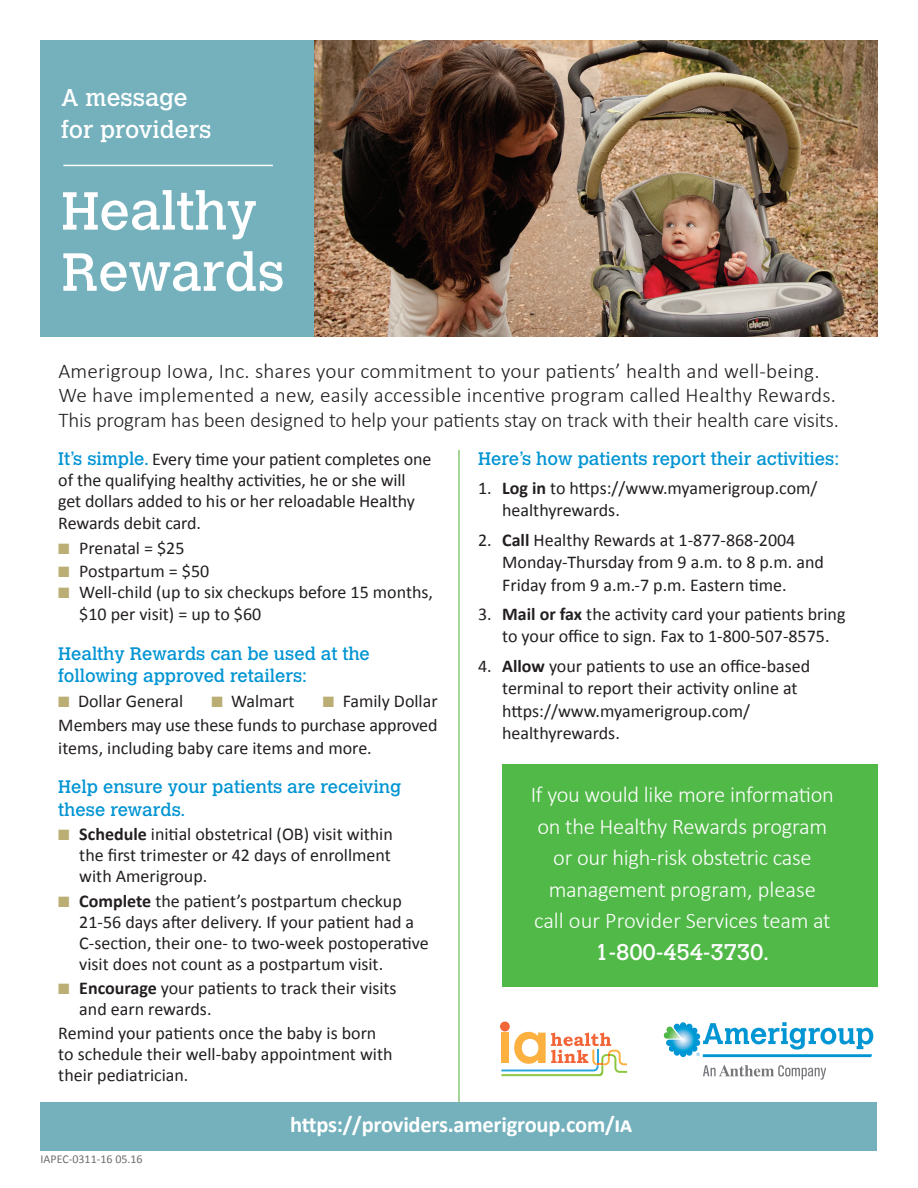
<style>
.page{position:relative;width:918px;height:1188px;background:#fff}
.page>*{position:absolute;margin:0;border:0;box-sizing:border-box;transform-origin:0 0}
.t1{font:53.1px "Calvert MT Std";color:#fff}
.t2{font:24.15px "Calvert MT Std";color:#fff}
.t3{font:300 22.5px/31.5px "Calibri";letter-spacing:-.01em;color:#fff;text-align:center}
.t4{font:700 22.5px "Calibri";letter-spacing:-.01em;color:#fff}
.t5{font:300 21px/24.8px "Calibri";letter-spacing:.005em;color:#231f20}
.t6{font:18px/22.5px "Calibri";color:#231f20}
.t7{font:18px/22.5px "Calvert MT Std";color:#0094d3}
.t8{font:12px "Calibri";color:#6c6d70}
.s1{font-family:"Calvert MT Std";color:#0094d3}
.s2{color:#bbae75}
.s3{font-weight:700}
.s4{font-family:"Calvert MT Std";font-weight:400}
</style>
<div class="page">
<div style="left:502px;top:765px;width:376px;height:222px;background:#51b948"></div>
<hr style="left:458px;top:450px;width:2px;height:658px;background:#8ac978">
<div style="left:40px;top:1102px;width:838px;height:48px;background:#74b1bd"></div>
<img style="left:314px;top:40px;width:564px;height:297px">
<div style="left:40px;top:40px;width:274px;height:297px;background:#74b1bd"></div>
<hr style="left:63px;top:165px;width:210px;height:1px;background:#fff">
<svg style="left:500px;top:1022px;width:127px;height:54px"></svg>
<svg style="left:703px;top:1065px;width:123px;height:15px"></svg>
<img style="left:663px;top:1032px;width:3px;height:7px">
<svg style="left:666px;top:1022px;width:207px;height:35px"></svg>
<p class="t2" style="left:61px;top:83px;width:128px">A message</p>
<p class="t2" style="left:61px;top:116px;width:151px">for providers</p>
<p class="t1" style="left:61px;top:180px;width:197px">Healthy</p>
<p class="t1" style="left:61px;top:241px;width:225px">Rewards</p>
<p class="t5" style="left:58px;top:357px;width:782px">Amerigroup Iowa, Inc. shares your commitment to your patients’ health and well-being.<br>We have implemented a new, easily accessible incentive program called Healthy Rewards.<br>This program has been designed to help your patients stay on track with their health care visits.</p>
<p class="t6" style="left:58px;top:448px;width:375px;line-height:21.5px"><span class="s1">It’s simple.</span> Every time your patient completes one of the qualifying healthy activities, he or she will get dollars added to his or her reloadable Healthy Rewards debit card.</p>
<p class="t6" style="left:58px;top:537px;width:128px"><span class="s2">■</span> Prenatal = $25</p>
<p class="t6" style="left:58px;top:559px;width:152px"><span class="s2">■</span> Postpartum = $50</p>
<p class="t6" style="left:79px;top:580px;width:355px;text-indent:-21px"><span class="s2">■</span> Well-child (up to six checkups before 15 months, $10 per visit) = up to $60</p>
<p class="t7" style="left:58px;top:642px;width:313px">Healthy Rewards can be used at the following approved retailers:</p>
<p class="t6" style="left:58px;top:689px;width:126px"><span class="s2">■</span> Dollar General</p>
<p class="t6" style="left:212px;top:689px;width:85px"><span class="s2">■</span> Walmart</p>
<p class="t6" style="left:323px;top:689px;width:116px"><span class="s2">■</span> Family Dollar</p>
<p class="t6" style="left:58px;top:714px;width:381px">Members may use these funds to purchase approved items, including baby care items and more.</p>
<p class="t7" style="left:58px;top:776px;width:345px">Help ensure your patients are receiving these rewards.</p>
<p class="t6" style="left:79px;top:824px;width:315px;line-height:21px;text-align:justify;text-indent:-21px"><span class="s2">■</span> <span class="s3">Schedule</span> initial obstetrical (OB) visit within the first trimester or 42 days of enrollment with Amerigroup.</p>
<p class="t6" style="left:79px;top:890px;width:351px;line-height:21px;text-indent:-21px"><span class="s2">■</span> <span class="s3">Complete</span> the patient’s postpartum checkup 21-56 days after delivery. If your patient had a C-section, their one- to two-week postoperative visit does not count as a postpartum visit.</p>
<p class="t6" style="left:79px;top:978px;width:319px;line-height:21px;text-indent:-21px"><span class="s2">■</span> <span class="s3">Encourage</span> your patients to track their visits and earn rewards.</p>
<p class="t6" style="left:58px;top:1022px;width:336px;line-height:21px">Remind your patients once the baby is born to schedule their well-baby appointment with their pediatrician.</p>
<p class="t7" style="left:478px;top:447px;width:363px">Here’s how patients report their activities:</p>
<p class="t6" style="left:502px;top:477px;width:317px;text-indent:-24px">1. <span class="s3">Log in</span> to https://www.myamerigroup.com/ healthyrewards.</p>
<p class="t6" style="left:502px;top:529px;width:323px;text-indent:-24px">2. <span class="s3">Call</span> Healthy Rewards at 1-877-868-2004<br>Monday-Thursday from 9 a.m. to 8 p.m. and<br>Friday from 9 a.m.-7 p.m. Eastern time.</p>
<p class="t6" style="left:478px;top:603px;width:369px;text-align:center">3. <span class="s3">Mail or fax</span> the activity card your patients bring to your office to sign. Fax to 1-800-507-8575.</p>
<p class="t6" style="left:502px;top:655px;width:310px;text-indent:-24px">4. <span class="s3">Allow</span> your patients to use an office-based terminal to report their activity online at https://www.myamerigroup.com/ healthyrewards.</p>
<p class="t3" style="left:531px;top:778px;width:305px">If you would like more information on the Healthy Rewards program or our high-risk obstetric case management program, please<br>call our Provider Services team at<br><span class="s4">1-800-454-3730.</span></p>
<p class="t8" style="left:40px;top:1151px;width:104px">IAPEC-0311-16 05.16</p>
<p class="t4" style="left:290px;top:1111px;width:343px">https://providers.amerigroup.com/ia</p>
</div>
